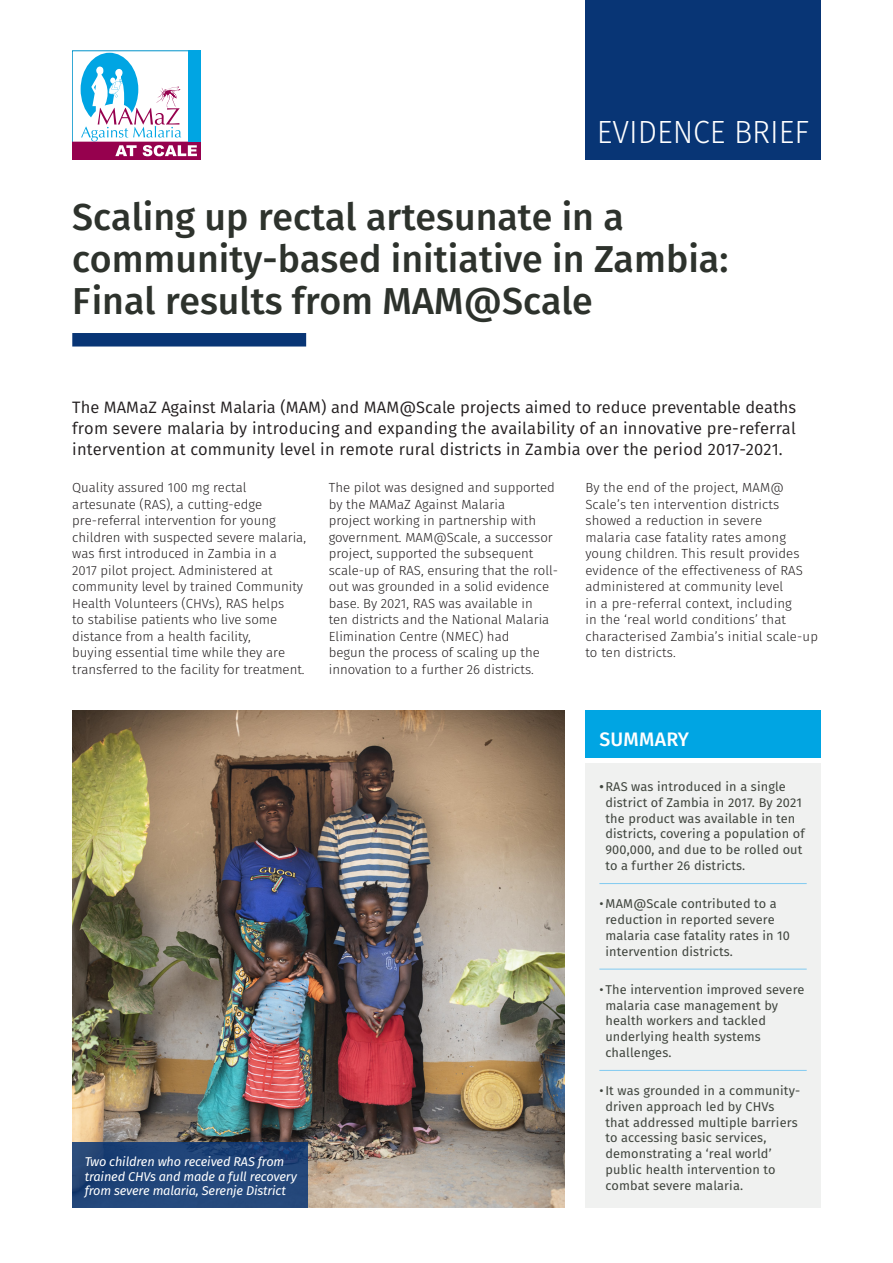
<style>
.page{position:relative;width:893px;height:1263px;background:#fff}
.page>*{position:absolute;margin:0;border:0;box-sizing:border-box;transform-origin:0 0}
.t1{font:500 37.5px/42px "Fira Sans";color:#2d322c}
.t2{font:300 32.1px "Fira Sans";color:#fff;scale:.95 1}
.t3{font:500 19.5px "Fira Sans";letter-spacing:.01em;color:#fff}
.t4{font:16.5px/21px "Fira Sans";letter-spacing:.01em;color:#231f20;text-align:justify}
.t5{font:300 13.2px/16.5px "Fira Sans";color:#231f20}
.t6{font:12.75px/15.8px "Fira Sans";letter-spacing:.01em;color:#40453e}
.t7{font:italic 12.75px/14.2px "Fira Sans";letter-spacing:-.015em;color:#fff}
.s1{font-weight:600}
</style>
<div class="page">
<div style="left:72px;top:333px;width:234px;height:13px;background:#083575"></div>
<div style="left:72px;top:51px;width:128px;height:109px;border:1px solid #0093cb"></div>
<div style="left:72px;top:142px;width:128px;height:18px;background:#96014e"></div>
<svg style="left:81px;top:53px;width:116px;height:103px"></svg>
<div style="left:188px;top:51px;width:12px;height:91px;background:#00a5e3"></div>
<div style="left:585px;top:0;width:236px;height:160px;background:#083575"></div>
<img style="left:72px;top:710px;width:492px;height:497px">
<div style="left:585px;top:710px;width:236px;height:48px;background:#00a5e3"></div>
<div style="left:585px;top:763px;width:236px;height:445px;background:#f0f1f0"></div>
<hr style="left:599px;top:883px;width:208px;height:1px;background:#80caf0">
<hr style="left:599px;top:969px;width:208px;height:1px;background:#80caf0">
<hr style="left:599px;top:1070px;width:208px;height:1px;background:#80caf0">
<div style="left:72px;top:1142px;width:236px;height:66px;background:linear-gradient(to bottom,#1c3f73,#25497c)"></div>
<h2 class="t2" style="left:597px;top:109px;width:225px">EVIDENCE BRIEF</h2>
<h1 class="t1" style="left:72px;top:199px;width:658px">Scaling up rectal artesunate in a community-based initiative in Zambia:<br>Final results from MAM@Scale</h1>
<p class="t4" style="left:72px;top:398px;width:725px">The MAMaZ Against Malaria (MAM) and MAM@Scale projects aimed to reduce preventable deaths from severe malaria by introducing and expanding the availability of an innovative pre-referral intervention at community level in remote rural districts in Zambia over the period 2017-2021.</p>
<p class="t5" style="left:72px;top:481px;width:235px">Quality assured 100 mg rectal artesunate (RAS), a cutting-edge pre-referral intervention for young children with suspected severe malaria, was first introduced in Zambia in a<br>2017 pilot project. Administered at community level by trained Community Health Volunteers (CHVs), RAS helps<br>to stabilise patients who live some distance from a health facility,<br>buying essential time while they are transferred to the facility for treatment.</p>
<p class="t5" style="left:329px;top:481px;width:231px">The pilot was designed and supported by the MAMaZ Against Malaria<br>project working in partnership with government. MAM@Scale, a successor project, supported the subsequent scale-up of RAS, ensuring that the roll&shy;out was grounded in a solid evidence base. By 2021, RAS was available in<br>ten districts and the National Malaria Elimination Centre (NMEC) had<br>begun the process of scaling up the innovation to a further 26 districts.</p>
<p class="t5" style="left:585px;top:481px;width:234px">By the end of the project, MAM@ Scale’s ten intervention districts showed a reduction in severe<br>malaria case fatality rates among young children. This result provides evidence of the effectiveness of RAS administered at community level<br>in a pre-referral context, including<br>in the ‘real world conditions’ that characterised Zambia’s initial scale-up to ten districts.</p>
<p class="t7" style="left:85px;top:1156px;width:214px">Two children who received RAS from trained CHVs and made a full recovery from severe malaria, Serenje District</p>
<h3 class="t3" style="left:599px;top:725px;width:91px">SUMMARY</h3>
<p class="t6" style="left:605px;top:780px;width:201px;text-indent:-6px"><span class="s1">•</span> RAS was introduced in a single district of Zambia in 2017. By 2021 the product was available in ten districts, covering a population of<br>900,000, and due to be rolled out to a further 26 districts.</p>
<p class="t6" style="left:605px;top:897px;width:186px;text-indent:-6px">• MAM@Scale contributed to a reduction in reported severe malaria case fatality rates in 10 intervention districts.</p>
<p class="t6" style="left:605px;top:982px;width:201px;text-indent:-6px">• The intervention improved severe malaria case management by health workers and tackled underlying health systems challenges.</p>
<p class="t6" style="left:605px;top:1084px;width:196px;text-indent:-6px">• It was grounded in a community&shy;driven approach led by CHVs that addressed multiple barriers to accessing basic services, demonstrating a ‘real world’ public health intervention to combat severe malaria.</p>
</div>
